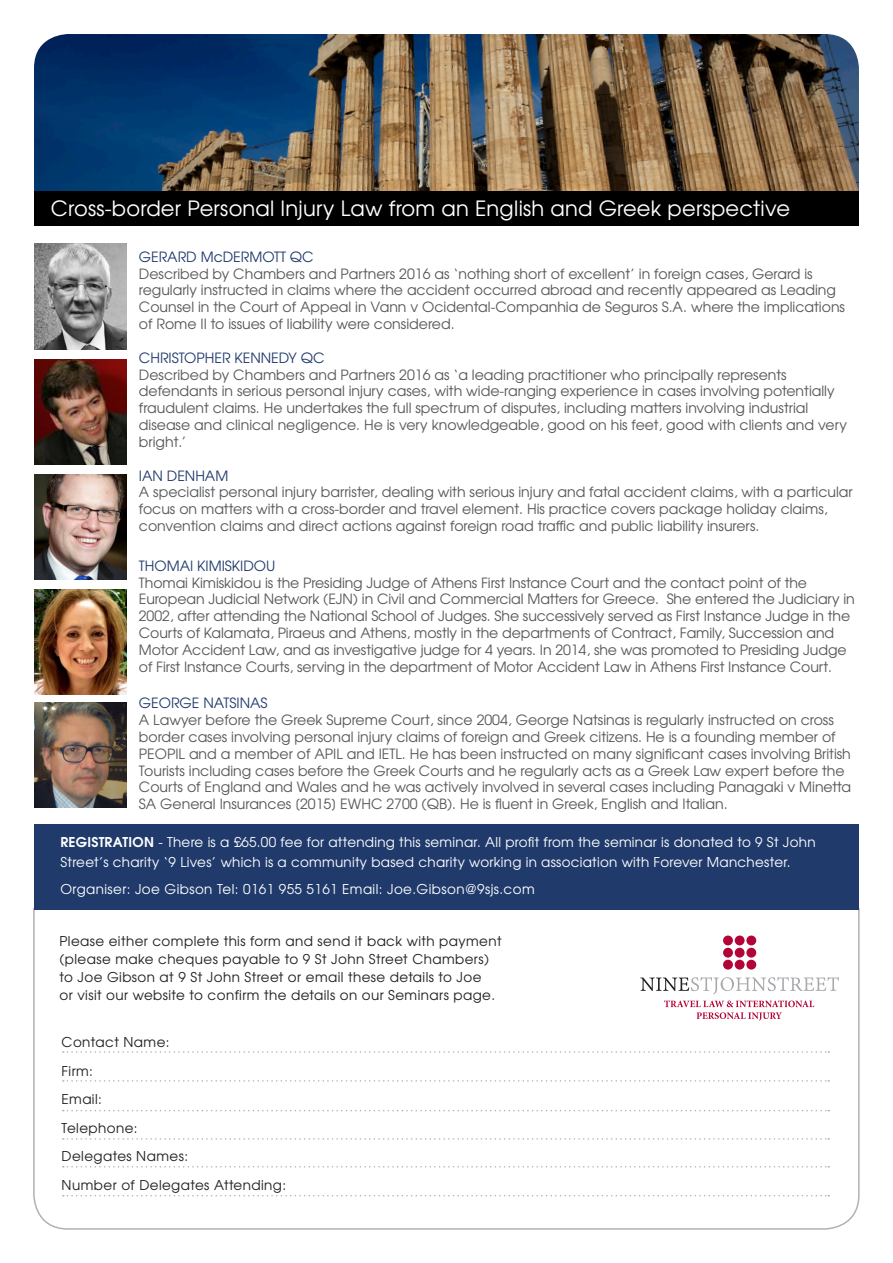
<style>
.page{position:relative;width:893px;height:1263px;background:#fff}
.page>*{position:absolute;margin:0;border:0;box-sizing:border-box;transform-origin:0 0}
.t1{font:21px "Te X Gyre Adventor";letter-spacing:.01em;color:#fff}
.t2{font:14.1px/16.8px "Te X Gyre Adventor";color:#57585a}
.t3{font:14.1px "Te X Gyre Adventor";color:#203a6b}
.t4{font:13.5px/18px "Te X Gyre Adventor";letter-spacing:.03em;color:#231f20}
.t5{font:13.5px/19.5px "Te X Gyre Adventor";letter-spacing:.02em;color:#fff}
.s1{font-weight:700}
</style>
<div class="page">
<img style="left:34px;top:34px;width:825px;height:157px">
<svg style="left:33px;top:908px;width:827px;height:322px"></svg>
<svg style="left:63px;top:1051px;width:766px;height:2px"></svg>
<svg style="left:63px;top:1080px;width:766px;height:2px"></svg>
<svg style="left:63px;top:1110px;width:766px;height:1px"></svg>
<svg style="left:63px;top:1138px;width:766px;height:2px"></svg>
<svg style="left:63px;top:1166px;width:766px;height:1px"></svg>
<svg style="left:63px;top:1195px;width:766px;height:1px"></svg>
<div style="left:34px;top:191px;width:825px;height:34px;background:#000"></div>
<div style="left:34px;top:825px;width:825px;height:85px;background:#203a6b"></div>
<img style="left:34px;top:703px;width:92px;height:105px">
<img style="left:34px;top:589px;width:92px;height:105px">
<img style="left:34px;top:474px;width:92px;height:106px">
<img style="left:34px;top:360px;width:92px;height:105px">
<img style="left:34px;top:244px;width:92px;height:105px">
<div style="left:723px;top:935px;width:10px;height:10px;background:#b30437;border-radius:50%"></div>
<div style="left:735px;top:935px;width:10px;height:10px;background:#b30437;border-radius:50%"></div>
<div style="left:746px;top:935px;width:10px;height:10px;background:#b30437;border-radius:50%"></div>
<div style="left:723px;top:948px;width:10px;height:9px;background:#b30437;border-radius:50%"></div>
<div style="left:735px;top:948px;width:10px;height:9px;background:#b30437;border-radius:50%"></div>
<div style="left:746px;top:948px;width:10px;height:9px;background:#b30437;border-radius:50%"></div>
<div style="left:723px;top:960px;width:10px;height:9px;background:#b30437;border-radius:50%"></div>
<div style="left:735px;top:960px;width:10px;height:9px;background:#b30437;border-radius:50%"></div>
<div style="left:746px;top:960px;width:10px;height:9px;background:#b30437;border-radius:50%"></div>
<svg style="left:640px;top:977px;width:199px;height:17px"></svg>
<svg style="left:664px;top:1000px;width:150px;height:20px"></svg>
<p class="t1" style="left:51px;top:192px;width:741px">Cross-border Personal Injury Law from an English and Greek perspective</p>
<p class="t3" style="left:139px;top:245px;width:176px">GERARD McDERMOTT QC</p>
<p class="t2" style="left:139px;top:264px;width:708px">Described by Chambers and Partners 2016 as ‘nothing short of excellent’ in foreign cases, Gerard is regularly instructed in claims where the accident occurred abroad and recently appeared as Leading Counsel in the Court of Appeal in Vann v Ocidental-Companhia de Seguros S.A. where the implications of Rome II to issues of liability were considered.</p>
<p class="t3" style="left:139px;top:346px;width:187px">CHRISTOPHER KENNEDY QC</p>
<p class="t2" style="left:139px;top:365px;width:710px">Described by Chambers and Partners 2016 as ‘a leading practitioner who principally represents defendants in serious personal injury cases, with wide-ranging experience in cases involving potentially fraudulent claims. He undertakes the full spectrum of disputes, including matters involving industrial disease and clinical negligence. He is very knowledgeable, good on his feet, good with clients and very bright.’</p>
<p class="t3" style="left:139px;top:464px;width:91px">IAN DENHAM</p>
<p class="t2" style="left:139px;top:483px;width:715px">A specialist personal injury barrister, dealing with serious injury and fatal accident claims, with a particular focus on matters with a cross-border and travel element. His practice covers package holiday claims, convention claims and direct actions against foreign road trafficandpublicliabilityinsurers.</p>
<p class="t3" style="left:139px;top:554px;width:138px">THOMAI KIMISKIDOU</p>
<p class="t2" style="left:139px;top:573px;width:717px">Thomai Kimiskidou is the Presiding Judge of Athens First Instance Court and the contact point of the European Judicial Network (EJN) in Civil and Commercial Matters for Greece. She entered the Judiciary in 2002, after attending the National School of Judges. She successively served as First Instance Judge in the Courts of Kalamata, Piraeus and Athens, mostly in the departments of Contract, Family, Succession and Motor Accident Law, and as investigative judge for 4 years. In 2014, she was promoted to Presiding Judge of First Instance Courts, serving in the department of Motor Accident Law in Athens First Instance Court.</p>
<p class="t3" style="left:139px;top:692px;width:130px">GEORGE NATSINAS</p>
<p class="t2" style="left:139px;top:711px;width:714px">A Lawyer before the Greek Supreme Court, since 2004, George Natsinas is regularly instructed on cross border cases involving personal injury claims of foreign and Greek citizens. He is a founding member of PEOPIL and a member of APIL and IETL. He has been instructed on many significant cases involving British Tourists including cases before the Greek Courts and he regularly acts as a Greek Law expert before the Courts of England and Wales and he was actively involved in several cases including Panagaki v Minetta SA General Insurances [2015] EWHC 2700 (QB). He is fluent in Greek, English and Italian.</p>
<p class="t5" style="left:60px;top:832px;width:757px"><span class="s1">REGISTRATION</span> - There is a £65.00 fee for attending this seminar. All profit from the seminar is donated to 9 St John<br>Street’s charity ‘9 Lives’ which is a community based charity working in association with Forever Manchester.</p>
<p class="t5" style="left:60px;top:878px;width:476px">Organiser: Joe Gibson Tel: 0161 955 5161 Email: Joe.Gibson@9sjs.com</p>
<p class="t4" style="left:60px;top:932px;width:444px">Please either complete this form and send it back with payment</p>
<p class="t4" style="left:60px;top:950px;width:431px">(please make cheques payable to 9 St John Street Chambers)</p>
<p class="t4" style="left:60px;top:968px;width:437px">to Joe Gibson at 9 St John Street or email these details to Joe or visit our website to confirm the details on our Seminars page.</p>
<p class="t4" style="left:62px;top:1032px;width:109px">Contact Name:</p>
<p class="t4" style="left:62px;top:1061px;width:33px">Firm:</p>
<p class="t4" style="left:62px;top:1089px;width:42px">Email:</p>
<p class="t4" style="left:62px;top:1118px;width:78px">Telephone:</p>
<p class="t4" style="left:62px;top:1146px;width:128px">Delegates Names:</p>
<p class="t4" style="left:62px;top:1175px;width:226px">Number of Delegates Attending:</p>
</div>
